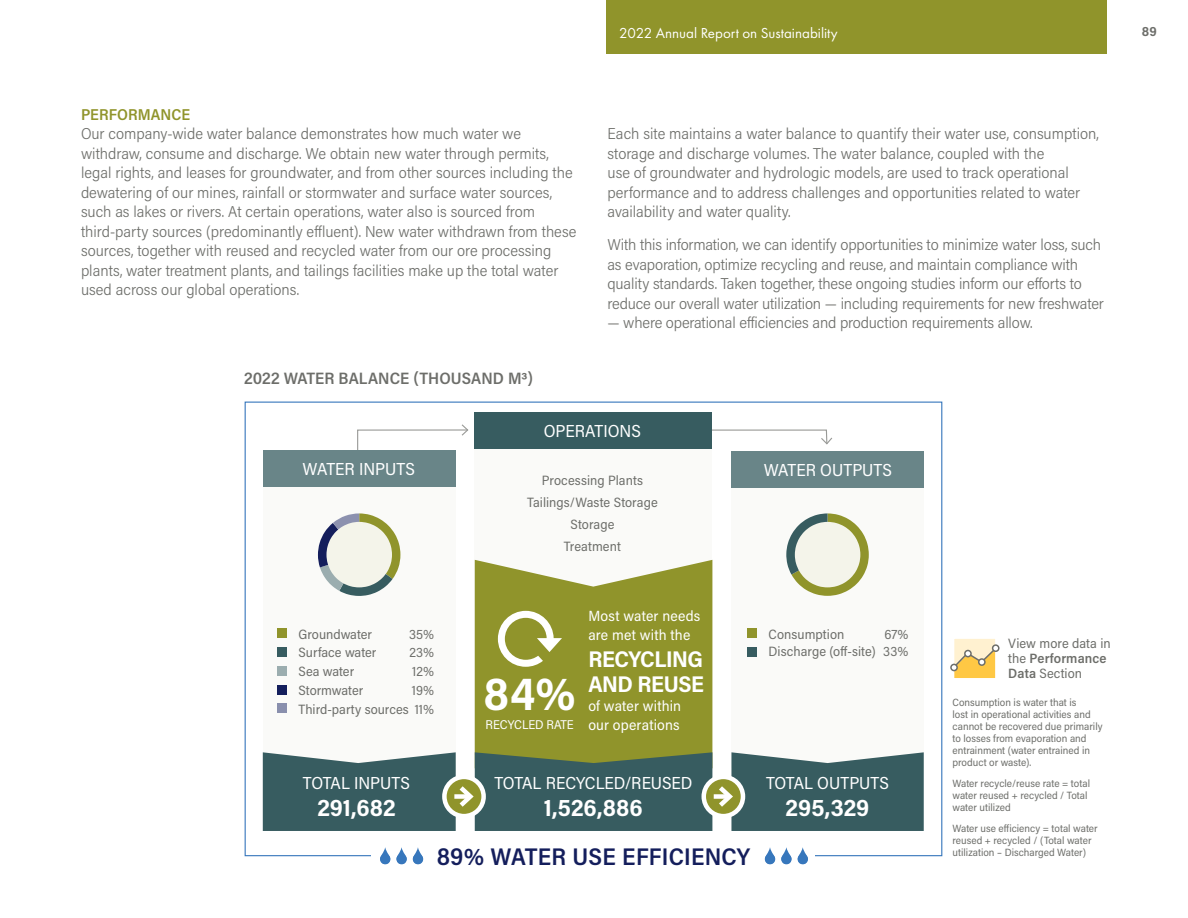
<style>
.page{position:relative;width:1188px;height:918px;background:#fff}
.page>*{position:absolute;margin:0;border:0;box-sizing:border-box;transform-origin:0 0}
.t1{font:115.5px "Chartwell Pies";color:#90942b}
.t2{font:700 46.95px "Acumin Pro Semi Cond";color:#fff}
.t3{font:700 24.15px "Acumin Pro Semi Cond";color:#fff}
.t4{font:600 24.15px "Acumin Pro Semi Cond";letter-spacing:.005em;color:#141e5c}
.t5{font:700 22.8px/25.5px "Acumin Pro Semi Cond";letter-spacing:-.02em;color:#fff}
.t6{font:17.4px "Acumin Pro Semi Cond";color:#fff}
.Chart_Header{font:600 16.5px "Acumin Pro Semi Cond";letter-spacing:.005em;color:#6d6e6a}
.Body_Text{font:300 15.75px/19.5px "Acumin Pro Semi Cond";color:#6d6e6a}
.Subhead_2_-_caps{font:600 15.75px "Acumin Pro Semi Cond";color:#90942b}
.t7{font:15px "Futura PT";color:#fff}
.t8{font:14.7px/18.8px "Acumin Pro Semi Cond";letter-spacing:.01em;color:#fff}
.Body_Text-2{font:13.5px/15px "Acumin Pro Semi Cond";letter-spacing:.005em;color:#6d6e6a}
.t9{font:700 13.5px "Acumin Pro Semi Cond";color:#6d6e6a}
.t10{font:12.75px "Acumin Pro Semi Cond";letter-spacing:-.01em;color:#fff}
.Note{font:10.5px/12px "Acumin Pro Semi Cond";color:#6d6e6a}
.s1{color:#375c60}
.s2{color:#9badaf}
.s3{color:#141e5c}
.s4{color:#8c91af}
.s5{color:#f4f4ea}
.s6{font-weight:600}
</style>
<div class="page">
<div style="left:607px;top:0;width:500px;height:54px;background:#90942b"></div>
<svg style="left:357px;top:424px;width:112px;height:26px"></svg>
<svg style="left:712px;top:429px;width:120px;height:16px"></svg>
<div style="left:263px;top:484px;width:193px;height:289px;background:#fafaf8"></div>
<div style="left:263px;top:450px;width:193px;height:37px;background:#698588"></div>
<div style="left:731px;top:486px;width:193px;height:281px;background:#fafaf8"></div>
<div style="left:731px;top:451px;width:193px;height:37px;background:#698588"></div>
<div style="left:474px;top:449px;width:238px;height:305px;background:#fafaf8"></div>
<div style="left:474px;top:412px;width:238px;height:37px;background:#375c60"></div>
<svg style="left:475px;top:560px;width:237px;height:192px;background:#979b3a"></svg>
<svg style="left:498px;top:611px;width:64px;height:56px"></svg>
<svg style="left:413px;top:847px;width:10px;height:17px"></svg>
<div style="left:413px;top:854px;width:10px;height:10px;background:#3777bc;border-radius:50%"></div>
<svg style="left:397px;top:847px;width:9px;height:17px"></svg>
<div style="left:396px;top:854px;width:11px;height:10px;background:#3777bc;border-radius:50%"></div>
<svg style="left:380px;top:847px;width:10px;height:17px"></svg>
<div style="left:380px;top:854px;width:10px;height:10px;background:#3777bc;border-radius:50%"></div>
<svg style="left:798px;top:847px;width:10px;height:17px"></svg>
<div style="left:798px;top:854px;width:10px;height:10px;background:#3777bc;border-radius:50%"></div>
<svg style="left:781px;top:847px;width:10px;height:17px"></svg>
<div style="left:781px;top:854px;width:11px;height:10px;background:#3777bc;border-radius:50%"></div>
<svg style="left:765px;top:847px;width:10px;height:17px"></svg>
<div style="left:765px;top:854px;width:10px;height:10px;background:#3777bc;border-radius:50%"></div>
<svg style="left:263px;top:752px;width:661px;height:79px;background:#4f6e6b"></svg>
<div style="left:278px;top:629px;width:9px;height:9px;background:#90942b"></div>
<div style="left:278px;top:685px;width:9px;height:9px;background:#141e5c"></div>
<div style="left:278px;top:666px;width:9px;height:9px;background:#9badaf"></div>
<div style="left:278px;top:647px;width:9px;height:10px;background:#375c60"></div>
<div style="left:278px;top:704px;width:9px;height:9px;background:#898fad"></div>
<div style="left:748px;top:629px;width:9px;height:9px;background:#90942b"></div>
<div style="left:748px;top:647px;width:9px;height:10px;background:#375c60"></div>
<div style="left:950px;top:664px;width:8px;height:7px;border:2px solid #6d6e6a;border-radius:50%"></div>
<svg style="left:952px;top:639px;width:44px;height:39px;background:#f3d68f"></svg>
<div style="left:992px;top:644px;width:8px;height:8px;border:2px solid #6d6e6a;border-radius:50%"></div>
<p class="t7" style="left:619px;top:25px;width:220px">2022 Annual Report on Sustainability</p>
<p class="t9" style="left:1142px;top:22px;width:17px">89</p>
<p class="Subhead_2_-_caps" style="left:81px;top:103px;width:111px">PERFORMANCE</p>
<p class="Body_Text" style="left:81px;top:123px;width:497px">Our company-wide water balance demonstrates how much water we withdraw, consume and discharge. We obtain new water through permits, legal rights, and leases for groundwater, and from other sources including the dewatering of our mines, rainfall or stormwater and surface water sources, such as lakes or rivers. At certain operations, water also is sourced from third-party sources (predominantly effluent). New water withdrawn from these sources, together with reused and recycled water from our ore processing plants, water treatment plants, and tailings facilities make up the total water used across our global operations.</p>
<p class="Body_Text" style="left:608px;top:123px;width:493px">Each site maintains a water balance to quantify their water use, consumption, storage and discharge volumes. The water balance, coupled with the<br>use of groundwater and hydrologic models, are used to track operational performance and to address challenges and opportunities related to water availability and water quality.</p>
<p class="Body_Text" style="left:608px;top:234px;width:498px">With this information, we can identify opportunities to minimize water loss, such as evaporation, optimize recycling and reuse, and maintain compliance with quality standards. Taken together, these ongoing studies inform our efforts to reduce our overall water utilization — including requirements for new freshwater</p>
<p class="Body_Text" style="left:608px;top:312px;width:427px">— where operational efficiencies and production requirements allow.</p>
<p class="Chart_Header" style="left:244px;top:366px;width:291px">2022 WATER BALANCE (THOUSAND M3)</p>
<p class="t6" style="left:544px;top:419px;width:99px">OPERATIONS</p>
<p class="Body_Text-2" style="left:542px;top:472px;width:103px">Processing Plants</p>
<p class="Body_Text-2" style="left:527px;top:494px;width:132px">Tailings/Waste Storage</p>
<p class="Body_Text-2" style="left:570px;top:517px;width:46px">Storage</p>
<p class="Body_Text-2" style="left:564px;top:539px;width:59px">Treatment</p>
<p class="t6" style="left:303px;top:456px;width:114px">WATER INPUTS</p>
<p class="t6" style="left:764px;top:457px;width:130px">WATER OUTPUTS</p>
<p class="t1" style="left:312px;top:484px;width:184px">35+<span class="s1">3</span><span class="s2">2</span><span class="s3">9</span><span class="s4">11</span><span class="s5">J</span></p>
<p class="t1" style="left:781px;top:484px;width:184px">67+<span class="s1">33</span><span class="s5">J</span></p>
<p class="Body_Text-2" style="left:299px;top:626px;width:75px">Groundwater</p>
<p class="Body_Text-2" style="left:409px;top:626px;width:27px">35%</p>
<p class="Body_Text-2" style="left:299px;top:644px;width:79px">Surface water</p>
<p class="Body_Text-2" style="left:409px;top:644px;width:26px">23%</p>
<p class="Body_Text-2" style="left:299px;top:663px;width:57px">Sea water</p>
<p class="Body_Text-2" style="left:412px;top:663px;width:23px">12%</p>
<p class="Body_Text-2" style="left:299px;top:682px;width:66px">Stormwater</p>
<p class="Body_Text-2" style="left:412px;top:682px;width:24px">19%</p>
<p class="Body_Text-2" style="left:299px;top:701px;width:137px">Third-party sources 11%</p>
<p class="t8" style="left:588px;top:606px;width:114px">Most water needs are met with the</p>
<p class="t5" style="left:588px;top:645px;width:117px">RECYCLING<br>AND REUSE</p>
<p class="t8" style="left:588px;top:696px;width:94px">of water within our operations</p>
<p class="Body_Text-2" style="left:768px;top:626px;width:77px">Consumption</p>
<p class="Body_Text-2" style="left:884px;top:626px;width:26px">67%</p>
<p class="Body_Text-2" style="left:768px;top:643px;width:142px">Discharge (off-site) 33%</p>
<p class="Body_Text-2" style="left:1008px;top:636px;width:104px">View more data in the <span class="s6">Performance<br>Data</span> Section</p>
<p class="t2" style="left:484px;top:661px;width:94px">84%</p>
<p class="Note" style="left:953px;top:696px;width:152px">Consumption is water that is<br>lost in operational activities and cannot be recovered due primarily to losses from evaporation and entrainment (water entrained in product or waste).</p>
<p class="Note" style="left:953px;top:777px;width:139px">Water recycle/reuse rate = total water reused + recycled / Total water utilized</p>
<p class="Note" style="left:953px;top:822px;width:147px">Water use efficiency = total water reused + recycled / (Total water utilization – Discharged Water)</p>
<p class="t10" style="left:486px;top:715px;width:90px">RECYCLED RATE</p>
<p class="t6" style="left:303px;top:771px;width:109px">TOTAL INPUTS</p>
<p class="t3" style="left:317px;top:791px;width:80px">291,682</p>
<p class="t6" style="left:494px;top:771px;width:200px">TOTAL RECYCLED/REUSED</p>
<p class="t3" style="left:544px;top:791px;width:100px">1,526,886</p>
<p class="t6" style="left:766px;top:771px;width:125px">TOTAL OUTPUTS</p>
<p class="t3" style="left:786px;top:791px;width:85px">295,329</p>
<p class="t4" style="left:437px;top:840px;width:315px">89% WATER USE EFFICIENCY</p>
</div>
